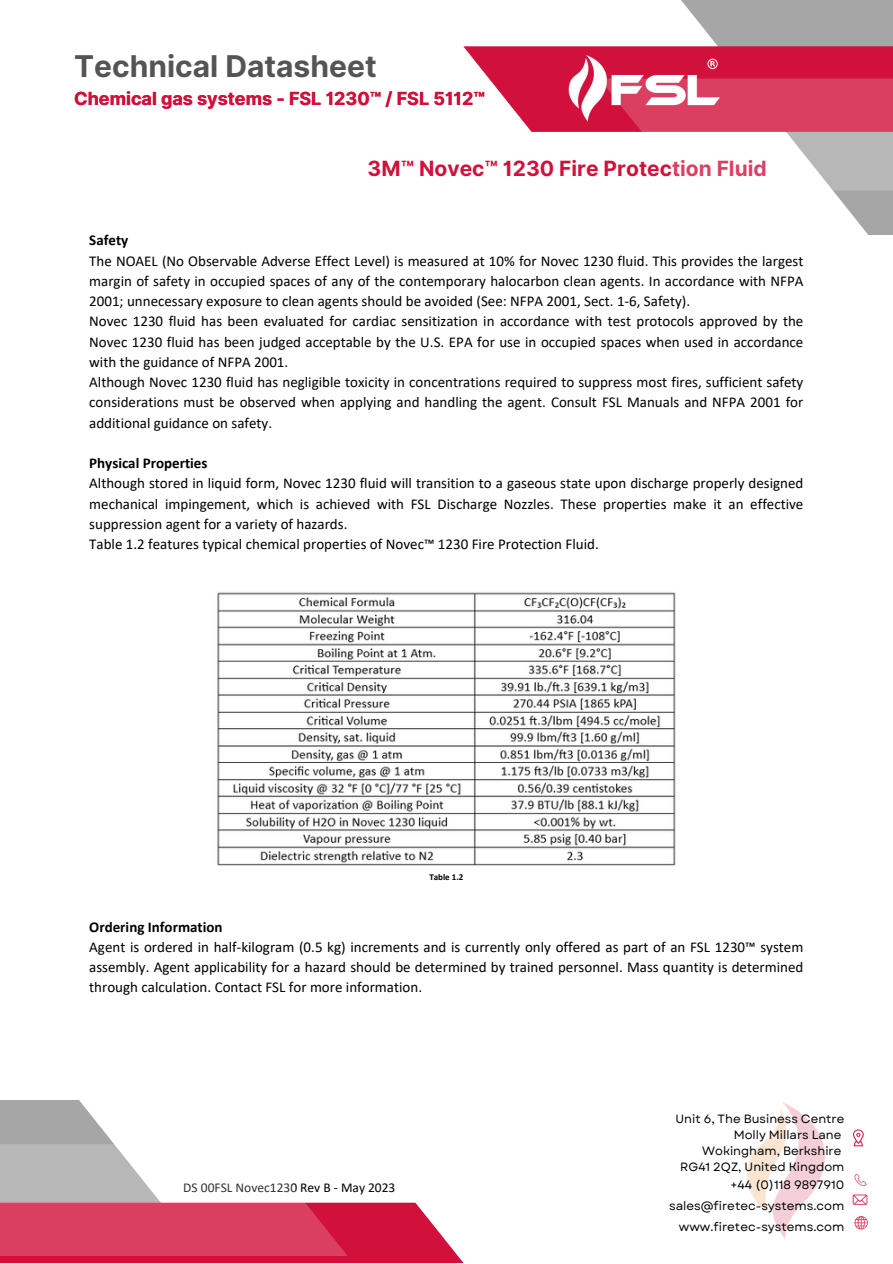
<style>
.page{position:relative;width:893px;height:1264px;background:#fff}
.page>*{position:absolute;margin:0;border:0;box-sizing:border-box;transform-origin:0 0}
.t1{font:700 30px "Inter";color:#545454}
.t2{font:700 21px "Inter";color:#d1113b}
.t3{font:700 18px "Inter";color:#d1113b}
.t4{font:15px/20.2px "Calibri";color:#000;text-align:justify}
.t5{font:700 15px "Calibri";color:#000}
.t6{font:13.5px "Calibri";color:#000}
.t7{font:12.15px "Garet";color:#000}
.t8{font:12px/16px "Garet";color:#000;text-align:right}
.t9{font:700 9px "Calibri";color:#000}
</style>
<div class="page">
<img style="left:217px;top:592px;width:459px;height:274px">
<svg style="left:681px;top:0;width:211px;height:234px;fill:#a6a6a6"></svg>
<svg style="left:463px;top:46px;width:429px;height:144px"></svg>
<svg style="left:0;top:1100px;width:114px;height:44px;fill:#a6a6a6"></svg>
<svg style="left:0;top:1144px;width:463px;height:118px"></svg>
<img style="left:747px;top:1102px;width:78px;height:137px">
<svg style="left:852px;top:1194px;width:15px;height:10px"></svg>
<svg style="left:854px;top:1216px;width:13px;height:13px"></svg>
<svg style="left:853px;top:1129px;width:10px;height:17px"></svg>
<svg style="left:854px;top:1174px;width:12px;height:11px"></svg>
<img style="left:565px;top:55px;width:154px;height:75px">
<p class="t1" style="left:74px;top:48px;width:304px">Technical Datasheet</p>
<p class="t3" style="left:74px;top:88px;width:412px">Chemical gas systems - FSL 1230™ / FSL 5112™</p>
<p class="t2" style="left:367px;top:155px;width:401px">3M™ Novec™ 1230 Fire Protection Fluid</p>
<p class="t5" style="left:89px;top:234px;width:41px">Safety</p>
<p class="t4" style="left:89px;top:252px;width:715px">The NOAEL (No Observable Adverse Effect Level) is measured at 10% for Novec 1230 fluid. This provides the largest margin of safety in occupied spaces of any of the contemporary halocarbon clean agents. In accordance with NFPA 2001; unnecessary exposure to clean agents should be avoided (See: NFPA 2001, Sect. 1‐6, Safety).</p>
<p class="t4" style="left:89px;top:312px;width:715px">Novec 1230 fluid has been evaluated for cardiac sensitization in accordance with test protocols approved by the Novec 1230 fluid has been judged acceptable by the U.S. EPA for use in occupied spaces when used in accordance with the guidance of NFPA 2001.</p>
<p class="t4" style="left:89px;top:373px;width:715px">Although Novec 1230 fluid has negligible toxicity in concentrations required to suppress most fires, sufficient safety considerations must be observed when applying and handling the agent. Consult FSL Manuals and NFPA 2001 for additional guidance on safety.</p>
<p class="t5" style="left:89px;top:457px;width:120px">Physical Properties</p>
<p class="t4" style="left:89px;top:474px;width:715px">Although stored in liquid form, Novec 1230 fluid will transition to a gaseous state upon discharge properly designed mechanical impingement, which is achieved with FSL Discharge Nozzles. These properties make it an effective suppression agent for a variety of hazards.</p>
<p class="t4" style="left:89px;top:535px;width:511px">Table 1.2 features typical chemical properties of Novec™ 1230 Fire Protection Fluid.</p>
<p class="t9" style="left:429px;top:873px;width:35px">Table 1.2</p>
<p class="t5" style="left:89px;top:920px;width:135px">Ordering Information</p>
<p class="t4" style="left:89px;top:938px;width:715px">Agent is ordered in half‐kilogram (0.5 kg) increments and is currently only offered as part of an FSL 1230™ system assembly. Agent applicability for a hazard should be determined by trained personnel. Mass quantity is determined through calculation. Contact FSL for more information.</p>
<p class="t6" style="left:183px;top:1181px;width:214px">DS 00FSL Novec1230 Rev B - May 2023</p>
<p class="t8" style="left:675px;top:1110px;width:170px">Unit 6, The Business Centre<br>Molly Millars Lane</p>
<p class="t8" style="left:702px;top:1142px;width:141px">Wokingham, Berkshire</p>
<p class="t8" style="left:680px;top:1158px;width:166px">RG41 2QZ, United Kingdom</p>
<p class="t7" style="left:730px;top:1175px;width:115px">+44 (0)118 9897910</p>
<p class="t7" style="left:669px;top:1196px;width:177px">sales@firetec-systems.com</p>
<p class="t7" style="left:678px;top:1217px;width:167px">www.firetec-systems.com</p>
</div>
